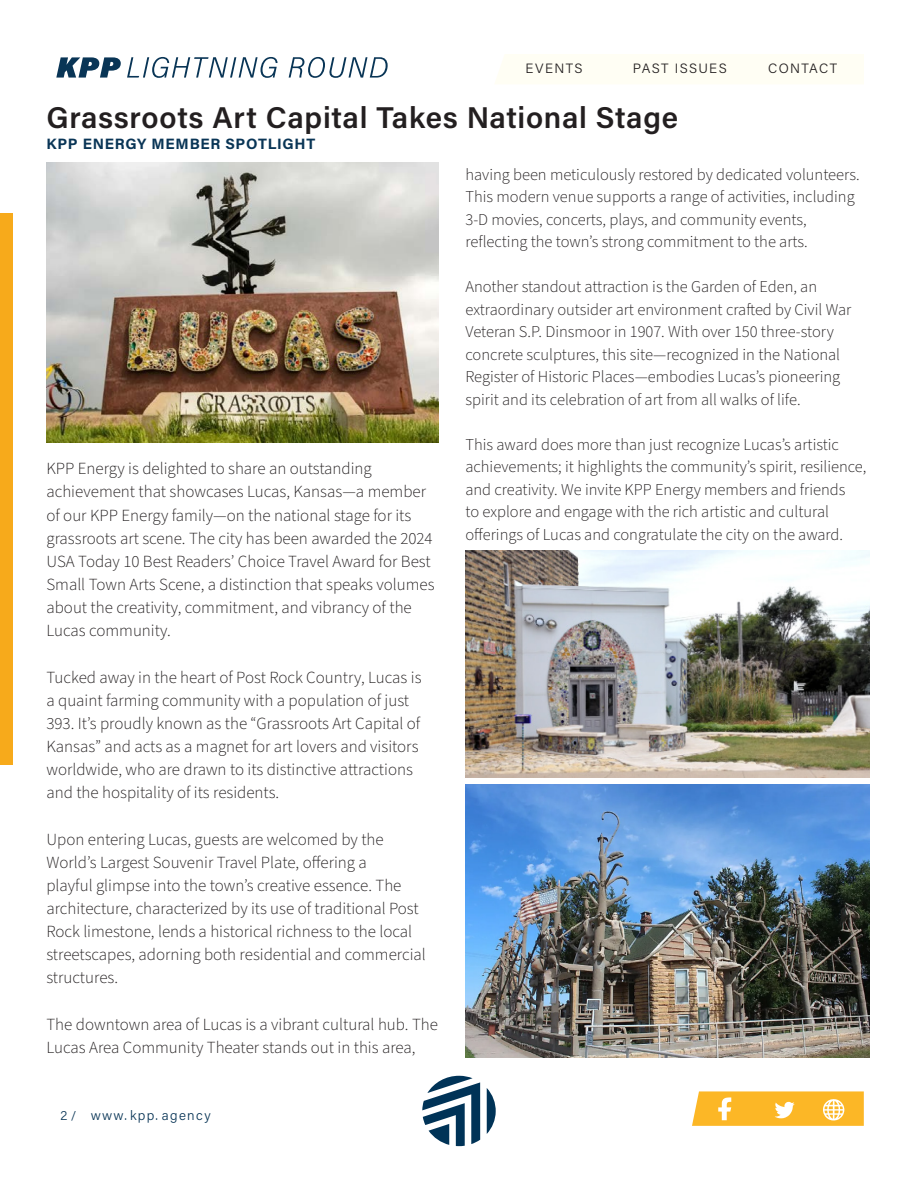
<style>
.page{position:relative;width:918px;height:1188px;background:#fff}
.page>*{position:absolute;margin:0;border:0;box-sizing:border-box;transform-origin:0 0}
.t1{font:600 30px "Acumin Pro";letter-spacing:.025em;color:#231f20}
.body_text{font:300 16.95px/23.1px "Source Sans Pro";color:#231f20}
.body_text-2{font:300 16.5px/22.5px "Source Sans Pro";color:#231f20}
.t2{font:700 15px "Acumin Pro";letter-spacing:.05em;color:#093556}
.t3{font:300 13.5px "Acumin Pro";letter-spacing:.105em;color:#231f20}
.t4{font:300 13.5px "Acumin Pro";letter-spacing:.1em;color:#093556}
.t5{font:300 12.75px "Acumin Pro";color:#093556}
</style>
<div class="page">
<div style="left:0;top:213px;width:12px;height:552px;background:#f7aa1b"></div>
<div style="left:495px;top:54px;width:369px;height:30px;background:#fffef4"></div>
<svg style="left:692px;top:1091px;width:172px;height:35px;background:#fcc043"></svg>
<svg style="left:56px;top:57px;width:65px;height:21px"></svg>
<svg style="left:127px;top:57px;width:151px;height:21px"></svg>
<svg style="left:289px;top:57px;width:99px;height:21px"></svg>
<svg style="left:422px;top:1076px;width:58px;height:70px"></svg>
<svg style="left:487px;top:1088px;width:9px;height:46px"></svg>
<img style="left:46px;top:163px;width:393px;height:280px">
<img style="left:465px;top:784px;width:404px;height:273px">
<img style="left:465px;top:551px;width:404px;height:226px">
<p class="t3" style="left:525px;top:59px;width:59px">EVENTS</p>
<p class="t3" style="left:633px;top:59px;width:95px">PAST ISSUES</p>
<p class="t3" style="left:768px;top:59px;width:71px">CONTACT</p>
<p class="t1" style="left:46px;top:96px;width:633px">Grassroots Art Capital Takes National Stage</p>
<p class="t2" style="left:46px;top:134px;width:271px">KPP ENERGY MEMBER SPOTLIGHT</p>
<p class="body_text-2" style="left:465px;top:163px;width:396px">having been meticulously restored by dedicated volunteers.<br>This modern venue supports a range of activities, including 3-D movies, concerts, plays, and community events, reflecting the town’s strong commitment to the arts.</p>
<p class="body_text-2" style="left:465px;top:276px;width:387px">Another standout attraction is the Garden of Eden, an extraordinary outsider art environment crafted by Civil War Veteran S.P. Dinsmoor in 1907. With over 150 three-story concrete sculptures, this site—recognized in the National Register of Historic Places—embodies Lucas’s pioneering spirit and its celebration of art from all walks of life.</p>
<p class="body_text-2" style="left:465px;top:433px;width:403px">This award does more than just recognize Lucas’s artistic achievements; it highlights the community’s spirit, resilience, and creativity. We invite KPP Energy members and friends<br>to explore and engage with the rich artistic and cultural offerings of Lucas and congratulate the city on the award.</p>
<p class="body_text" style="left:46px;top:458px;width:390px">KPP Energy is delighted to share an outstanding achievement that showcases Lucas, Kansas—a member of our KPP Energy family—on the national stage for its grassroots art scene. The city has been awarded the 2024<br>USA Today 10 Best Readers’ Choice Travel Award for Best Small Town Arts Scene, a distinction that speaks volumes about the creativity, commitment, and vibrancy of the Lucas community.</p>
<p class="body_text" style="left:46px;top:666px;width:377px">Tucked away in the heart of Post Rock Country, Lucas is a quaint farming community with a population of just 393. It’s proudly known as the “Grassroots Art Capital of Kansas” and acts as a magnet for art lovers and visitors worldwide, who are drawn to its distinctive attractions and the hospitality of its residents.</p>
<p class="body_text" style="left:46px;top:828px;width:381px">Upon entering Lucas, guests are welcomed by the World’s Largest Souvenir Travel Plate, offering a<br>playful glimpse into the town’s creative essence. The architecture, characterized by its use of traditional Post Rock limestone, lends a historical richness to the local streetscapes, adorning both residential and commercial structures.</p>
<p class="body_text" style="left:46px;top:1013px;width:393px">The downtown area of Lucas is a vibrant cultural hub. The<br>Lucas Area Community Theater stands out in this area,</p>
<p class="t5" style="left:60px;top:1106px;width:17px">2 /</p>
<p class="t4" style="left:91px;top:1106px;width:121px">www. kpp. agency</p>
</div>
